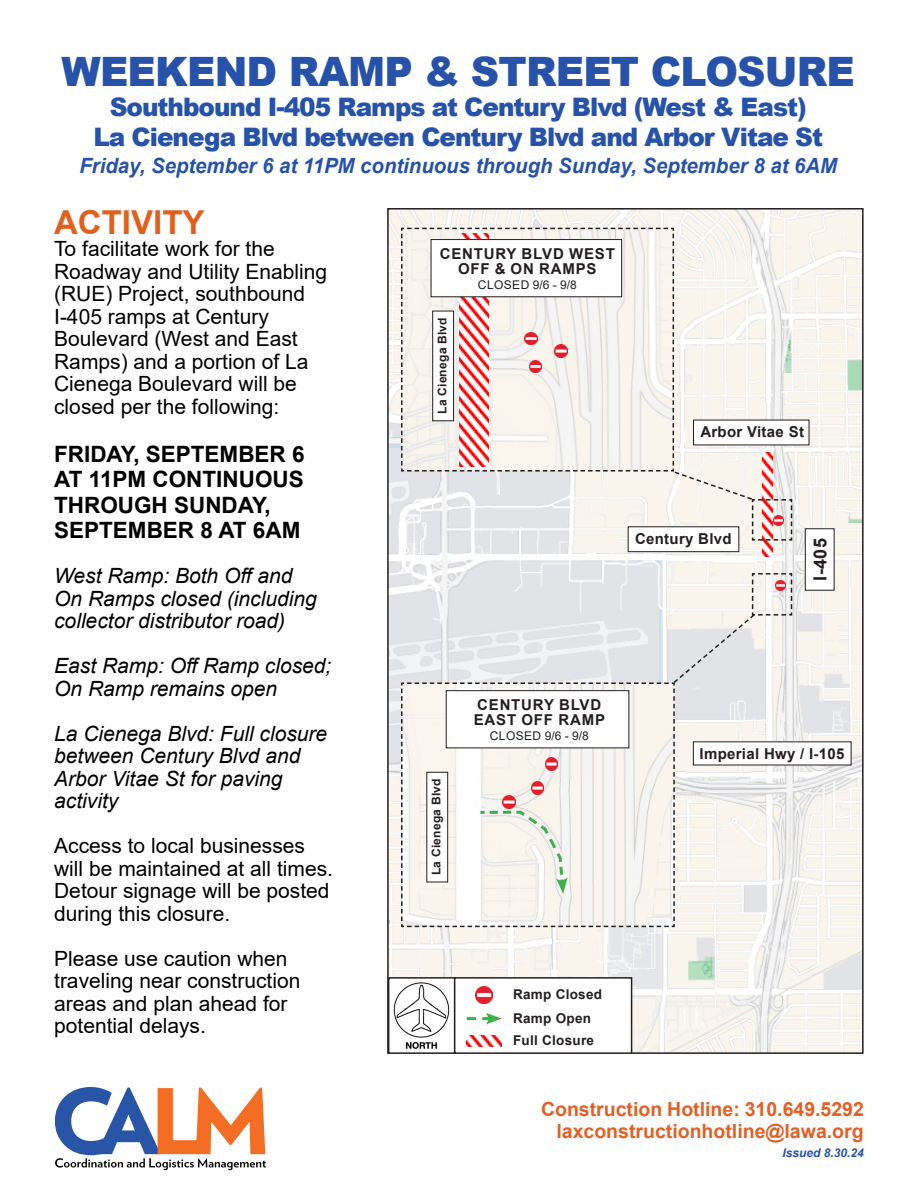
<style>
.page{position:relative;width:918px;height:1188px;background:#fff}
.page>*{position:absolute;margin:0;border:0;box-sizing:border-box;transform-origin:0 0}
.t1{font:900 40.5px "Arial";letter-spacing:-.02em;color:#2652aa}
.t2{font:700 33px "Arial";color:#e2601e}
.t3{font:900 25.5px/30px "Arial";letter-spacing:-.04em;color:#2652aa;text-align:center}
.t4{font:700 22.5px/25.5px "Arial";color:#000}
.t5{font:21px/22.5px "Arial";color:#000}
.t6{font:italic 21px/22.5px "Arial";color:#000}
.t7{font:italic 700 21px "Arial";color:#2652aa}
.t8{font:700 19.5px/22.2px "Arial";color:#e26024;text-align:right}
.t9{font:700 18px "Arial";color:#231f20}
.t10{font:700 15px/15px "Arial";letter-spacing:.055em;color:#231f20}
.t11{font:700 15px "Arial";letter-spacing:.02em;color:#231f20}
.t12{font:700 13.5px "Arial";letter-spacing:.02em;color:#231f20}
.t13{font:700 12px "Arial";letter-spacing:.02em;color:#231f20}
.t14{font:12px "Arial";letter-spacing:.035em;color:#231f20}
.t15{font:italic 700 12px "Arial";color:#2652aa}
</style>
<div class="page">
<svg style="left:55px;top:1087px;width:211px;height:83px"></svg>
<img style="left:390px;top:211px;width:471px;height:840px">
<div style="left:628px;top:527px;width:111px;height:25px;background:#fff"></div>
<div style="left:628px;top:526px;width:111px;height:26px;border:1px solid #231f20"></div>
<div style="left:805px;top:529px;width:29px;height:61px;background:#fff"></div>
<div style="left:805px;top:528px;width:30px;height:63px;border:1px solid #231f20"></div>
<img style="left:391px;top:980px;width:61px;height:71px">
<div style="left:388px;top:977px;width:67px;height:77px;border:2px solid #231f20"></div>
<div style="left:455px;top:978px;width:177px;height:75px;background:#fff"></div>
<div style="left:454px;top:977px;width:178px;height:77px;border:2px solid #231f20"></div>
<img style="left:476px;top:986px;width:16px;height:17px">
<div style="left:693px;top:742px;width:158px;height:23px;background:#fff"></div>
<svg style="left:467px;top:1013px;width:35px;height:11px"></svg>
<svg style="left:401px;top:572px;width:392px;height:355px"></svg>
<div style="left:446px;top:691px;width:183px;height:57px;background:#fff"></div>
<div style="left:446px;top:690px;width:183px;height:58px;border:1px solid #231f20"></div>
<img style="left:467px;top:1035px;width:35px;height:12px">
<img style="left:762px;top:541px;width:10px;height:15px">
<svg style="left:401px;top:228px;width:392px;height:313px"></svg>
<img style="left:459px;top:233px;width:29px;height:234px">
<div style="left:431px;top:240px;width:191px;height:57px;background:#fff"></div>
<div style="left:431px;top:239px;width:191px;height:58px;border:1px solid #231f20"></div>
<div style="left:694px;top:420px;width:115px;height:25px;background:#fff"></div>
<h1 class="t1" style="left:62px;top:42px;width:795px">WEEKEND RAMP &amp; STREET CLOSURE</h1>
<p class="t3" style="left:93px;top:91px;width:731px">Southbound I-405 Ramps at Century Blvd (West &amp; East)<br>La Cienega Blvd between Century Blvd and Arbor Vitae St</p>
<p class="t7" style="left:79px;top:152px;width:759px">Friday, September 6 at 11PM continuous through Sunday, September 8 at 6AM</p>
<h2 class="t2" style="left:54px;top:199px;width:152px">ACTIVITY</h2>
<p class="t5" style="left:54px;top:237px;width:275px">To facilitate work for the<br>Roadway and Utility Enabling (RUE) Project, southbound<br>I-405 ramps at Century<br>Boulevard (West and East<br>Ramps) and a portion of La<br>Cienega Boulevard will be closed per the following:</p>
<p class="t4" style="left:54px;top:441px;width:252px">FRIDAY, SEPTEMBER 6<br>AT 11PM CONTINUOUS<br>THROUGH SUNDAY,<br>SEPTEMBER 8 AT 6AM</p>
<p class="t6" style="left:54px;top:565px;width:264px">West Ramp: Both Off and<br>On Ramps closed (including collector distributor road)</p>
<p class="t6" style="left:54px;top:655px;width:279px">East Ramp: Off Ramp closed;<br>On Ramp remains open</p>
<p class="t6" style="left:54px;top:722px;width:275px">La Cienega Blvd: Full closure between Century Blvd and<br>Arbor Vitae St for paving activity</p>
<p class="t5" style="left:54px;top:834px;width:280px">Access to local businesses will be maintained at all times.<br>Detour signage will be posted during this closure.</p>
<p class="t5" style="left:54px;top:947px;width:248px">Please use caution when traveling near construction areas and plan ahead for potential delays.</p>
<p class="t10" style="left:440px;top:246px;width:177px;text-align:center">CENTURY BLVD WEST<br>OFF &amp; ON RAMPS</p>
<p class="t14" style="left:478px;top:276px;width:101px">CLOSED 9/6 - 9/8</p>
<p class="t13" style="left:434px;top:414px;width:98px;rotate:-90deg">La Cienega Blvd</p>
<p class="t11" style="left:700px;top:422px;width:105px">Arbor Vitae St</p>
<p class="t11" style="left:635px;top:528px;width:98px">Century Blvd</p>
<p class="t9" style="left:808px;top:581px;width:44px;rotate:-90deg">I-405</p>
<p class="t10" style="left:474px;top:697px;width:133px">CENTURY BLVD<br>EAST OFF RAMP</p>
<p class="t14" style="left:490px;top:727px;width:101px">CLOSED 9/6 - 9/8</p>
<p class="t11" style="left:700px;top:743px;width:146px">Imperial Hwy / I-105</p>
<p class="t13" style="left:428px;top:875px;width:98px;rotate:-90deg">La Cienega Blvd</p>
<p class="t12" style="left:513px;top:985px;width:90px">Ramp Closed</p>
<p class="t12" style="left:513px;top:1009px;width:79px">Ramp Open</p>
<p class="t12" style="left:513px;top:1031px;width:82px">Full Closure</p>
<p class="t8" style="left:541px;top:1098px;width:324px">Construction Hotline: 310.649.5292 laxconstructionhotline@lawa.org</p>
<p class="t15" style="left:783px;top:1145px;width:83px">Issued 8.30.24</p>
</div>
